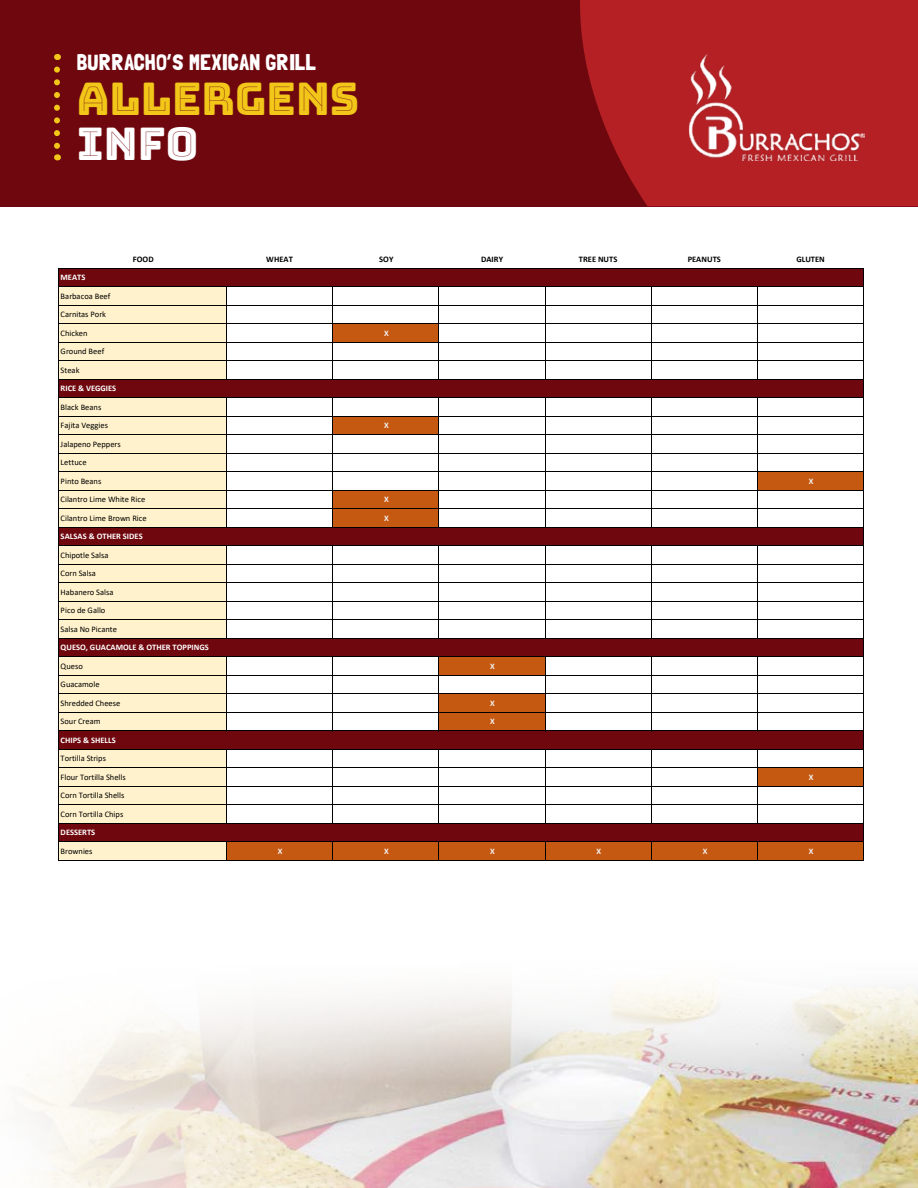
<style>
.page{position:relative;width:918px;height:1188px;background:#fff}
.page>*{position:absolute;margin:0;border:0;box-sizing:border-box;transform-origin:0 0}
.t1{font:45px "Bungee Inline";color:#f3c719}
.t2{font:45px "Bungee Inline";color:#fff}
.t3{font:22.5px "Londrina Solid";color:#fff}
.t4{font:8.55px/18.5px "Calibri";color:#000}
.t5{font:700 8.55px "Calibri";letter-spacing:.005em;color:#fff}
.t6{font:700 8.55px "Calibri";letter-spacing:.005em;color:#000}
.t7{font:700 8.55px "Calibri";color:#f1f1f2}
</style>
<div class="page">
<img style="left:19px;top:984px;width:899px;height:204px">
<div style="left:60px;top:268px;width:804px;height:19px;background:#6f080e"></div>
<div style="left:60px;top:287px;width:167px;height:55px;background:#fff2cc"></div>
<div style="left:333px;top:324px;width:106px;height:18px;background:#c65911"></div>
<div style="left:60px;top:342px;width:167px;height:37px;background:#fff2cc"></div>
<div style="left:60px;top:379px;width:804px;height:19px;background:#6f080e"></div>
<div style="left:60px;top:398px;width:167px;height:37px;background:#fff2cc"></div>
<div style="left:333px;top:416px;width:106px;height:19px;background:#c65911"></div>
<div style="left:60px;top:435px;width:167px;height:55px;background:#fff2cc"></div>
<div style="left:757px;top:472px;width:107px;height:18px;background:#c65911"></div>
<div style="left:60px;top:490px;width:167px;height:37px;background:#fff2cc"></div>
<div style="left:333px;top:490px;width:106px;height:37px;background:#c65911"></div>
<div style="left:60px;top:527px;width:804px;height:19px;background:#6f080e"></div>
<div style="left:60px;top:546px;width:167px;height:92px;background:#fff2cc"></div>
<div style="left:60px;top:638px;width:804px;height:19px;background:#6f080e"></div>
<div style="left:60px;top:657px;width:167px;height:18px;background:#fff2cc"></div>
<div style="left:439px;top:657px;width:106px;height:18px;background:#c65911"></div>
<div style="left:60px;top:675px;width:167px;height:56px;background:#fff2cc"></div>
<div style="left:439px;top:694px;width:106px;height:37px;background:#c65911"></div>
<div style="left:60px;top:731px;width:804px;height:18px;background:#6f080e"></div>
<div style="left:60px;top:749px;width:167px;height:37px;background:#fff2cc"></div>
<div style="left:757px;top:768px;width:107px;height:18px;background:#c65911"></div>
<div style="left:60px;top:786px;width:167px;height:37px;background:#fff2cc"></div>
<div style="left:60px;top:823px;width:804px;height:19px;background:#6f080e"></div>
<div style="left:60px;top:842px;width:167px;height:18px;background:#fff2cc"></div>
<div style="left:226px;top:842px;width:638px;height:18px;background:#c65911"></div>
<hr style="left:226px;top:287px;width:1px;height:93px;background:#000">
<hr style="left:332px;top:287px;width:1px;height:93px;background:#000">
<hr style="left:438px;top:287px;width:1px;height:93px;background:#000">
<hr style="left:545px;top:287px;width:1px;height:93px;background:#000">
<hr style="left:651px;top:287px;width:1px;height:93px;background:#000">
<hr style="left:757px;top:287px;width:1px;height:93px;background:#000">
<hr style="left:226px;top:398px;width:1px;height:130px;background:#000">
<hr style="left:332px;top:398px;width:1px;height:130px;background:#000">
<hr style="left:438px;top:398px;width:1px;height:130px;background:#000">
<hr style="left:545px;top:398px;width:1px;height:130px;background:#000">
<hr style="left:651px;top:398px;width:1px;height:130px;background:#000">
<hr style="left:757px;top:398px;width:1px;height:130px;background:#000">
<hr style="left:226px;top:546px;width:1px;height:93px;background:#000">
<hr style="left:332px;top:546px;width:1px;height:93px;background:#000">
<hr style="left:438px;top:546px;width:1px;height:93px;background:#000">
<hr style="left:545px;top:546px;width:1px;height:93px;background:#000">
<hr style="left:651px;top:546px;width:1px;height:93px;background:#000">
<hr style="left:757px;top:546px;width:1px;height:93px;background:#000">
<hr style="left:226px;top:657px;width:1px;height:74px;background:#000">
<hr style="left:332px;top:657px;width:1px;height:74px;background:#000">
<hr style="left:438px;top:657px;width:1px;height:74px;background:#000">
<hr style="left:545px;top:657px;width:1px;height:74px;background:#000">
<hr style="left:651px;top:657px;width:1px;height:74px;background:#000">
<hr style="left:757px;top:657px;width:1px;height:74px;background:#000">
<hr style="left:226px;top:750px;width:1px;height:74px;background:#000">
<hr style="left:332px;top:750px;width:1px;height:74px;background:#000">
<hr style="left:438px;top:750px;width:1px;height:74px;background:#000">
<hr style="left:545px;top:750px;width:1px;height:74px;background:#000">
<hr style="left:651px;top:750px;width:1px;height:74px;background:#000">
<hr style="left:757px;top:750px;width:1px;height:74px;background:#000">
<hr style="left:58px;top:268px;width:1px;height:593px;background:#000">
<hr style="left:863px;top:269px;width:1px;height:592px;background:#000">
<svg style="left:226px;top:842px;width:1px;height:18px"></svg>
<svg style="left:332px;top:842px;width:1px;height:18px"></svg>
<svg style="left:438px;top:842px;width:1px;height:18px"></svg>
<svg style="left:545px;top:842px;width:1px;height:18px"></svg>
<svg style="left:651px;top:842px;width:1px;height:18px"></svg>
<svg style="left:757px;top:842px;width:1px;height:18px"></svg>
<hr style="left:59px;top:268px;width:805px;height:1px;background:#000">
<hr style="left:59px;top:286px;width:805px;height:1px;background:#000">
<hr style="left:59px;top:305px;width:805px;height:1px;background:#000">
<hr style="left:59px;top:323px;width:805px;height:1px;background:#000">
<hr style="left:59px;top:342px;width:805px;height:1px;background:#000">
<hr style="left:59px;top:360px;width:805px;height:1px;background:#000">
<hr style="left:59px;top:379px;width:805px;height:1px;background:#000">
<hr style="left:59px;top:397px;width:805px;height:1px;background:#000">
<hr style="left:59px;top:416px;width:805px;height:1px;background:#000">
<hr style="left:59px;top:434px;width:805px;height:1px;background:#000">
<hr style="left:59px;top:453px;width:805px;height:1px;background:#000">
<hr style="left:59px;top:471px;width:805px;height:1px;background:#000">
<hr style="left:59px;top:490px;width:805px;height:1px;background:#000">
<hr style="left:59px;top:508px;width:805px;height:1px;background:#000">
<hr style="left:59px;top:527px;width:805px;height:1px;background:#000">
<hr style="left:59px;top:545px;width:805px;height:1px;background:#000">
<hr style="left:59px;top:564px;width:805px;height:1px;background:#000">
<hr style="left:59px;top:582px;width:805px;height:1px;background:#000">
<hr style="left:59px;top:601px;width:805px;height:1px;background:#000">
<hr style="left:59px;top:619px;width:805px;height:1px;background:#000">
<hr style="left:59px;top:638px;width:805px;height:1px;background:#000">
<hr style="left:59px;top:656px;width:805px;height:1px;background:#000">
<hr style="left:59px;top:675px;width:805px;height:1px;background:#000">
<hr style="left:59px;top:693px;width:805px;height:1px;background:#000">
<hr style="left:59px;top:712px;width:805px;height:1px;background:#000">
<hr style="left:59px;top:730px;width:805px;height:1px;background:#000">
<hr style="left:59px;top:749px;width:805px;height:1px;background:#000">
<hr style="left:59px;top:767px;width:805px;height:1px;background:#000">
<hr style="left:59px;top:786px;width:805px;height:1px;background:#000">
<hr style="left:59px;top:804px;width:805px;height:1px;background:#000">
<hr style="left:59px;top:823px;width:805px;height:1px;background:#000">
<hr style="left:59px;top:841px;width:805px;height:1px;background:#000">
<hr style="left:59px;top:860px;width:805px;height:1px;background:#000">
<div style="left:0;top:0;width:918px;height:206px;background:#6f080e"></div>
<svg style="left:580px;top:0;width:338px;height:206px;background:#ad1d22"></svg>
<svg style="left:54px;top:70px;width:6px;height:90px"></svg>
<img style="left:688px;top:54px;width:176px;height:106px">
<h2 class="t3" style="left:77px;top:49px;width:241px">BURRACHO’S MEXICAN GRILL</h2>
<h1 class="t1" style="left:77px;top:74px;width:284px">ALLERGENS</h1>
<h1 class="t2" style="left:77px;top:119px;width:123px">INFO</h1>
<p class="t5" style="left:61px;top:271px;width:26px">MEATS</p>
<p class="t4" style="left:61px;top:287px;width:51px">Barbacoa Beef<br>Carnitas Pork<br>Chicken</p>
<p class="t4" style="left:61px;top:342px;width:45px">Ground Beef<br>Steak</p>
<p class="t5" style="left:61px;top:382px;width:57px">RICE &amp; VEGGIES</p>
<p class="t4" style="left:61px;top:398px;width:49px">Black Beans<br>Fajita Veggies</p>
<p class="t4" style="left:61px;top:435px;width:62px">Jalapeno Peppers<br>Lettuce<br>Pinto Beans</p>
<p class="t6" style="left:133px;top:253px;width:22px">FOOD</p>
<p class="t6" style="left:266px;top:253px;width:28px">WHEAT</p>
<p class="t6" style="left:379px;top:253px;width:16px">SOY</p>
<p class="t6" style="left:481px;top:253px;width:24px">DAIRY</p>
<p class="t6" style="left:579px;top:253px;width:40px">TREE NUTS</p>
<p class="t6" style="left:688px;top:253px;width:35px">PEANUTS</p>
<p class="t6" style="left:796px;top:253px;width:30px">GLUTEN</p>
<p class="t7" style="left:384px;top:327px;width:6px">X</p>
<p class="t7" style="left:384px;top:420px;width:6px">X</p>
<p class="t7" style="left:809px;top:475px;width:6px">X</p>
<p class="t4" style="left:61px;top:490px;width:86px">Cilantro Lime White Rice</p>
<p class="t7" style="left:384px;top:494px;width:6px">X</p>
<p class="t4" style="left:61px;top:509px;width:88px">Cilantro Lime Brown Rice</p>
<p class="t7" style="left:384px;top:512px;width:6px">X</p>
<p class="t5" style="left:61px;top:531px;width:84px">SALSAS &amp; OTHER SIDES</p>
<p class="t4" style="left:61px;top:546px;width:58px">Chipotle Salsa<br>Corn Salsa<br>Habanero Salsa<br>Pico de Gallo<br>Salsa No Picante</p>
<p class="t5" style="left:61px;top:642px;width:150px">QUESO, GUACAMOLE &amp; OTHER TOPPINGS</p>
<p class="t4" style="left:61px;top:657px;width:24px">Queso</p>
<p class="t7" style="left:490px;top:660px;width:6px">X</p>
<p class="t4" style="left:61px;top:675px;width:61px">Guacamole<br>Shredded Cheese</p>
<p class="t7" style="left:490px;top:697px;width:6px">X</p>
<p class="t4" style="left:61px;top:712px;width:41px">Sour Cream</p>
<p class="t7" style="left:490px;top:716px;width:6px">X</p>
<p class="t5" style="left:61px;top:734px;width:57px">CHIPS &amp; SHELLS</p>
<p class="t4" style="left:61px;top:749px;width:67px">Tortilla Strips<br>Flour Tortilla Shells</p>
<p class="t7" style="left:809px;top:771px;width:6px">X</p>
<p class="t4" style="left:61px;top:786px;width:65px">Corn Tortilla Shells<br>Corn Tortilla Chips</p>
<p class="t5" style="left:61px;top:827px;width:36px">DESSERTS</p>
<p class="t4" style="left:61px;top:842px;width:33px">Brownies</p>
<p class="t7" style="left:278px;top:845px;width:6px">X</p>
<p class="t7" style="left:384px;top:845px;width:6px">X</p>
<p class="t7" style="left:490px;top:845px;width:6px">X</p>
<p class="t7" style="left:596px;top:845px;width:6px">X</p>
<p class="t7" style="left:703px;top:845px;width:6px">X</p>
<p class="t7" style="left:809px;top:845px;width:6px">X</p>
</div>
